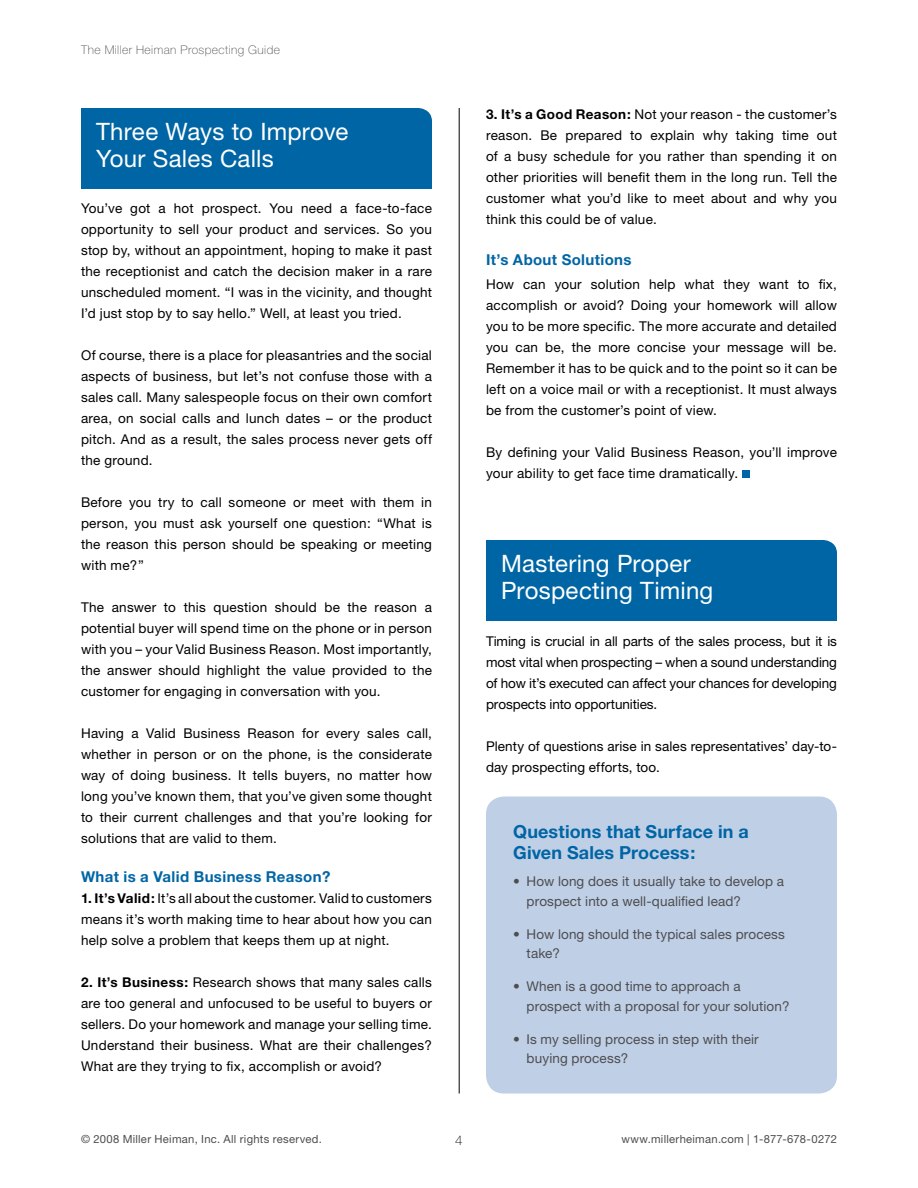
<style>
.page{position:relative;width:918px;height:1188px;background:#fff}
.page>*{position:absolute;margin:0;border:0;box-sizing:border-box;transform-origin:0 0}
.t1{font:24px/27px "Helvetica Neue";letter-spacing:.01em;color:#fff}
.t2{font:700 18px/21px "Helvetica Neue";letter-spacing:.005em;color:#0065a4}
.t3{font:700 15px "Helvetica Neue";letter-spacing:.025em;color:#0065a4}
.t4{font:13.5px/21px "Helvetica Neue";letter-spacing:.02em;color:#000;text-align:justify}
.t5{font:13.5px/19.5px "Helvetica Neue";letter-spacing:.01em;color:#4d4d4f}
.t6{font:100 13.5px "Helvetica Neue";color:#000}
.t7{font:100 12px "Helvetica Neue";letter-spacing:.035em;color:#4d4d4f}
.t8{font:11.25px "Helvetica Neue";letter-spacing:.025em;color:#4d4d4f}
.s1{font-weight:700}
</style>
<div class="page">
<hr style="left:459px;top:108px;width:1px;height:986px;background:#000">
<div style="left:742px;top:470px;width:8px;height:8px;background:#0065a4"></div>
<div style="left:81px;top:108px;width:351px;height:81px;background:#0065a4"></div>
<div style="left:486px;top:540px;width:351px;height:81px;background:#0065a4"></div>
<div style="left:486px;top:796px;width:351px;height:298px;background:#bfcfe6;border-radius:18px"></div>
<p class="t7" style="left:81px;top:43px;width:201px">The Miller Heiman Prospecting Guide</p>
<h1 class="t1" style="left:96px;top:118px;width:254px">Three Ways to Improve<br>Your Sales Calls</h1>
<p class="t4" style="left:81px;top:198px;width:353px">You’ve got a hot prospect. You need a face-to-face opportunity to sell your product and services. So you stop by, without an appointment, hoping to make it past the receptionist and catch the decision maker in a rare unscheduled moment. “I was in the vicinity, and thought I’d just stop by to say hello.” Well, at least you tried.</p>
<p class="t4" style="left:81px;top:345px;width:353px">Of course, there is a place for pleasantries and the social aspects of business, but let’s not confuse those with a sales call. Many salespeople focus on their own comfort area, on social calls and lunch dates – or the product pitch. And as a result, the sales process never gets off the ground.</p>
<p class="t4" style="left:81px;top:492px;width:352px">Before you try to call someone or meet with them in person, you must ask yourself one question: “What is the reason this person should be speaking or meeting with me?”</p>
<p class="t4" style="left:81px;top:597px;width:353px">The answer to this question should be the reason a potential buyer will spend time on the phone or in person with you – your Valid Business Reason. Most importantly, the answer should highlight the value provided to the customer for engaging in conversation with you.</p>
<p class="t4" style="left:81px;top:723px;width:353px">Having a Valid Business Reason for every sales call, whether in person or on the phone, is the considerate way of doing business. It tells buyers, no matter how long you’ve known them, that you’ve given some thought to their current challenges and that you’re looking for solutions that are valid to them.</p>
<p class="t3" style="left:81px;top:867px;width:251px">What is a Valid Business Reason?</p>
<p class="t4" style="left:81px;top:888px;width:352px"><span class="s1">1. It’s Valid:</span> It’s all about the customer. Valid to customers means it’s worth making time to hear about how you can help solve a problem that keeps them up at night.</p>
<p class="t4" style="left:81px;top:972px;width:353px"><span class="s1">2. It’s Business:</span> Research shows that many sales calls are too general and unfocused to be useful to buyers or sellers. Do your homework and manage your selling time.<br>Understand their business. What are their challenges?<br>What are they trying to fix, accomplish or avoid?</p>
<p class="t4" style="left:486px;top:103px;width:353px"><span class="s1">3. It’s a Good Reason:</span> Not your reason - the customer’s reason. Be prepared to explain why taking time out of a busy schedule for you rather than spending it on other priorities will benefit them in the long run. Tell the customer what you’d like to meet about and why you think this could be of value.</p>
<p class="t3" style="left:486px;top:251px;width:147px">It’s About Solutions</p>
<p class="t4" style="left:486px;top:274px;width:353px">How can your solution help what they want to fix, accomplish or avoid? Doing your homework will allow you to be more specific. The more accurate and detailed you can be, the more concise your message will be.<br>Remember it has to be quick and to the point so it can be left on a voice mail or with a receptionist. It must always be from the customer’s point of view.</p>
<p class="t4" style="left:486px;top:442px;width:352px">By defining your Valid Business Reason, you’ll improve your ability to get face time dramatically.</p>
<h1 class="t1" style="left:501px;top:550px;width:214px">Mastering Proper<br>Prospecting Timing</h1>
<p class="t4" style="left:486px;top:631px;width:353px">Timing is crucial in all parts of the sales process, but it is most vital when prospecting – when a sound understanding of how it’s executed can affect your chances for developing prospects into opportunities.</p>
<p class="t4" style="left:486px;top:736px;width:352px">Plenty of questions arise in sales representatives’ day-to&shy;day prospecting efforts, too.</p>
<h2 class="t2" style="left:513px;top:820px;width:237px">Questions that Surface in a<br>Given Sales Process:</h2>
<p class="t5" style="left:527px;top:871px;width:259px;text-indent:-14px">• How long does it usually take to develop a prospect into a well-qualified lead?</p>
<p class="t5" style="left:527px;top:924px;width:260px;text-indent:-14px">• How long should the typical sales process take?</p>
<p class="t5" style="left:527px;top:976px;width:264px;text-indent:-14px">• When is a good time to approach a prospect with a proposal for your solution?</p>
<p class="t5" style="left:527px;top:1029px;width:234px;text-indent:-14px">• Is my selling process in step with their buying process?</p>
<p class="t8" style="left:81px;top:1132px;width:242px">© 2008 Miller Heiman, Inc. All rights reserved.</p>
<p class="t6" style="left:455px;top:1132px;width:9px">4</p>
<p class="t8" style="left:621px;top:1132px;width:217px">www.millerheiman.com | 1-877-678-0272</p>
</div>
